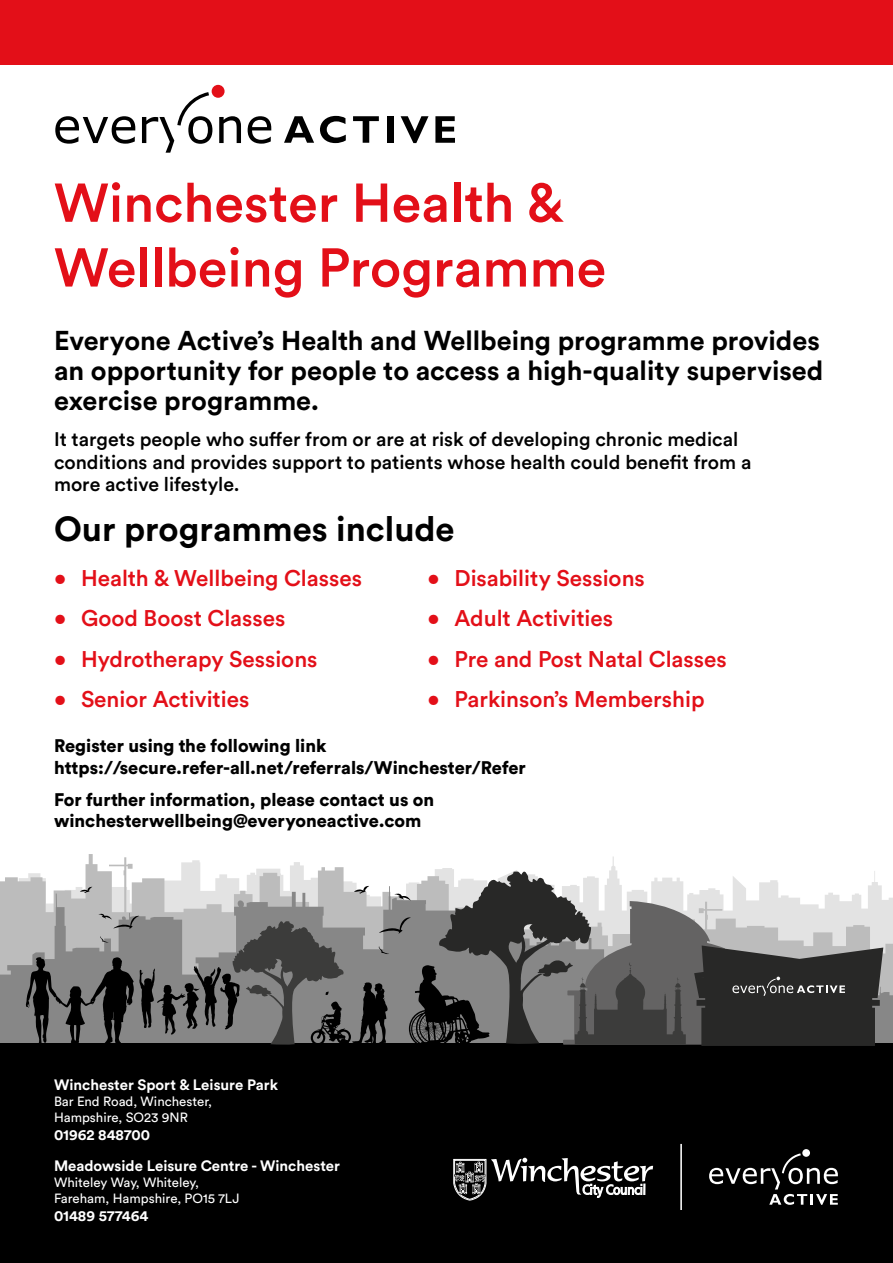
<style>
.page{position:relative;width:893px;height:1263px;background:#fff}
.page>*{position:absolute;margin:0;border:0;box-sizing:border-box;transform-origin:0 0}
.t1{font:500 54px/64.8px "Circular Std";color:#e30f18}
.t2{font:700 34.5px "Circular Std";color:#000}
.t3{font:700 27px/30px "Circular Std";color:#000}
.t4{font:500 22.5px "Circular Std";color:#e30f18}
.t5{font:500 19.5px/22.5px "Circular Std";color:#000}
.t6{font:900 18px/21.8px "Circular Std";color:#000}
.t7{font:700 15px/31.3px "Circular Std";color:#fff}
.t8{font:13.35px/15.9px "Circular Std";color:#fff}
</style>
<div class="page">
<svg style="left:0;top:886px;width:893px;height:157px;fill:#bcbcbc"></svg>
<div style="left:0;top:1043px;width:893px;height:220px;background:#000"></div>
<svg style="left:26px;top:867px;width:857px;height:179px"></svg>
<div style="left:0;top:0;width:893px;height:65px;background:#e30f18"></div>
<svg style="left:284px;top:116px;width:30px;height:27px"></svg>
<svg style="left:320px;top:116px;width:26px;height:27px"></svg>
<svg style="left:353px;top:116px;width:26px;height:27px"></svg>
<div style="left:387px;top:116px;width:7px;height:27px;background:#000"></div>
<svg style="left:401px;top:116px;width:28px;height:27px"></svg>
<svg style="left:435px;top:116px;width:20px;height:27px"></svg>
<div style="left:212px;top:85px;width:13px;height:13px;background:#e30f18;border-radius:50%"></div>
<svg style="left:55px;top:116px;width:80px;height:28px"></svg>
<svg style="left:142px;top:92px;width:70px;height:61px"></svg>
<svg style="left:219px;top:116px;width:22px;height:27px"></svg>
<svg style="left:248px;top:116px;width:23px;height:28px"></svg>
<div style="left:802px;top:1149px;width:8px;height:8px;background:#fff;border-radius:50%"></div>
<svg style="left:709px;top:1153px;width:129px;height:52px"></svg>
<hr style="left:680px;top:1144px;width:2px;height:66px;background:#fff">
<svg style="left:453px;top:1158px;width:200px;height:42px"></svg>
<h1 class="t1" style="left:54px;top:169px;width:554px">Winchester Health &amp;<br>Wellbeing Programme</h1>
<h3 class="t3" style="left:54px;top:325px;width:771px">Everyone Active’s Health and Wellbeing programme provides an opportunity for people to access a high-quality supervised exercise programme.</h3>
<p class="t5" style="left:54px;top:428px;width:699px">It targets people who suffer from or are at risk of developing chronic medical conditions and provides support to patients whose health could benefit from a more active lifestyle.</p>
<h2 class="t2" style="left:54px;top:507px;width:402px">Our programmes include</h2>
<p class="t4" style="left:54px;top:564px;width:309px">• Health &amp; Wellbeing Classes</p>
<p class="t4" style="left:54px;top:604px;width:233px">• Good Boost Classes</p>
<p class="t4" style="left:54px;top:645px;width:265px">• Hydrotherapy Sessions</p>
<p class="t4" style="left:54px;top:685px;width:197px">• Senior Activities</p>
<p class="t4" style="left:427px;top:564px;width:219px">• Disability Sessions</p>
<p class="t4" style="left:427px;top:604px;width:187px">• Adult Activities</p>
<p class="t4" style="left:427px;top:645px;width:301px">• Pre and Post Natal Classes</p>
<p class="t4" style="left:427px;top:685px;width:279px">• Parkinson’s Membership</p>
<p class="t6" style="left:54px;top:734px;width:473px">Register using the following link https://secure.refer-all.net/referrals/Winchester/Refer</p>
<p class="t6" style="left:54px;top:788px;width:382px">For further information, please contact us on winchesterwellbeing@everyoneactive.com</p>
<p class="t7" style="left:54px;top:1069px;width:226px">Winchester Sport &amp; Leisure Park</p>
<p class="t8" style="left:54px;top:1093px;width:159px">Bar End Road, Winchester,<br>Hampshire, SO23 9NR</p>
<p class="t7" style="left:54px;top:1118px;width:287px">01962 848700<br>Meadowside Leisure Centre - Winchester</p>
<p class="t8" style="left:54px;top:1174px;width:187px">Whiteley Way, Whiteley,<br>Fareham, Hampshire, PO15 7LJ</p>
<p class="t7" style="left:54px;top:1200px;width:96px">01489 577464</p>
</div>
